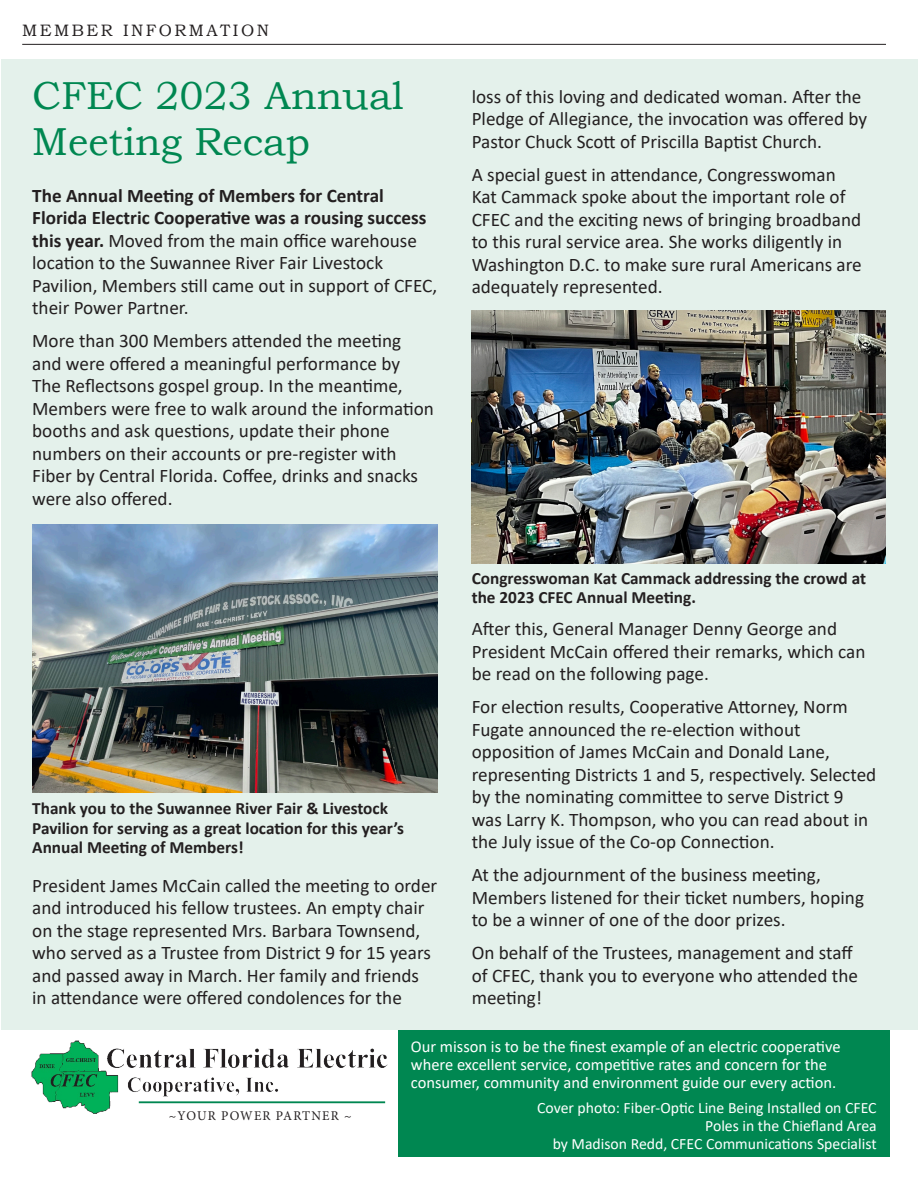
<style>
.page{position:relative;width:918px;height:1188px;background:#fff}
.page>*{position:absolute;margin:0;border:0;box-sizing:border-box;transform-origin:0 0}
.t1{font:39px/46.8px "Bookman Old Style";color:#008751}
.t2{font:19.2px/22.5px "Calibri";color:#231f20}
.t3{font:700 17.25px/19.5px "Calibri";color:#231f20}
.t4{font:16.5px/18px "Calibri";color:#fff}
.t5{font:16.5px "Bookman Old Style";letter-spacing:.15em;color:#231f20}
.t6{font:15.75px/18px "Calibri";color:#fff;text-align:right}
.t7{font:13.35px "Minion Pro";letter-spacing:.09em;color:#231f20}
.s1{font-weight:700}
</style>
<div class="page">
<div style="left:399px;top:1030px;width:491px;height:126px;background:#008751"></div>
<img style="left:31px;top:1040px;width:357px;height:74px">
<hr style="left:139px;top:1101px;width:246px;height:2px;background:#008751">
<hr style="left:22px;top:44px;width:864px;height:1px;background:#231f20">
<div style="left:2px;top:59px;width:916px;height:971px;background:#e4f1eb"></div>
<img style="left:32px;top:524px;width:405px;height:268px">
<img style="left:472px;top:311px;width:414px;height:252px">
<p class="t5" style="left:22px;top:19px;width:248px">MEMBER INFORMATION</p>
<p class="t1" style="left:32px;top:72px;width:373px">CFEC 2023 Annual<br>Meeting Recap</p>
<p class="t2" style="left:32px;top:183px;width:406px"><span class="s1">The Annual Meeting of Members for Central Florida Electric Cooperative was a rousing success this year.</span> Moved from the main office warehouse location to the Suwannee River Fair Livestock Pavilion, Members still came out in support of CFEC, their Power Partner.</p>
<p class="t2" style="left:32px;top:329px;width:403px">More than 300 Members attended the meeting and were offered a meaningful performance by<br>The Reflectsons gospel group. In the meantime, Members were free to walk around the information booths and ask questions, update their phone numbers on their accounts or pre-register with Fiber by Central Florida. Coffee, drinks and snacks were also offered.</p>
<p class="t3" style="left:32px;top:798px;width:373px">Thank you to the Suwannee River Fair &amp; Livestock<br>Pavilion for serving as a great location for this year’s<br>Annual Meeting of Members!</p>
<p class="t2" style="left:32px;top:873px;width:407px">President James McCain called the meeting to order and introduced his fellow trustees. An empty chair on the stage represented Mrs. Barbara Townsend, who served as a Trustee from District 9 for 15 years and passed away in March. Her family and friends in attendance were offered condolences for the</p>
<p class="t2" style="left:472px;top:84px;width:397px">loss of this loving and dedicated woman. After the<br>Pledge of Allegiance, the invocation was offered by<br>Pastor Chuck Scott of Priscilla Baptist Church.</p>
<p class="t2" style="left:472px;top:162px;width:392px">A special guest in attendance, Congresswoman Kat Cammack spoke about the important role of CFEC and the exciting news of bringing broadband to this rural service area. She works diligently in Washington D.C. to make sure rural Americans are adequately represented.</p>
<p class="t3" style="left:472px;top:568px;width:396px">Congresswoman Kat Cammack addressing the crowd at the 2023 CFEC Annual Meeting.</p>
<p class="t2" style="left:472px;top:617px;width:395px">After this, General Manager Denny George and<br>President McCain offered their remarks, which can be read on the following page.</p>
<p class="t2" style="left:472px;top:695px;width:406px">For election results, Cooperative Attorney, Norm Fugate announced the re-election without opposition of James McCain and Donald Lane, representing Districts 1 and 5, respectively. Selected by the nominating committee to serve District 9 was Larry K. Thompson, who you can read about in the July issue of the Co-op Connection.</p>
<p class="t2" style="left:472px;top:863px;width:394px">At the adjournment of the business meeting,<br>Members listened for their ticket numbers, hoping to be a winner of one of the door prizes.</p>
<p class="t2" style="left:472px;top:941px;width:388px">On behalf of the Trustees, management and staff of CFEC, thank you to everyone who attended the meeting!</p>
<p class="t4" style="left:411px;top:1037px;width:431px">Our misson is to be the finest example of an electric cooperative where excellent service, competitive rates and concern for the consumer, community and environment guide our every action.</p>
<p class="t7" style="left:169px;top:1107px;width:184px">~YOUR POWER PARTNER ~</p>
<p class="t6" style="left:537px;top:1098px;width:341px">Cover photo: Fiber-Optic Line Being Installed on CFEC<br>Poles in the Chiefland Area</p>
<p class="t6" style="left:553px;top:1134px;width:326px">by Madison Redd, CFEC Communications Specialist</p>
</div>
